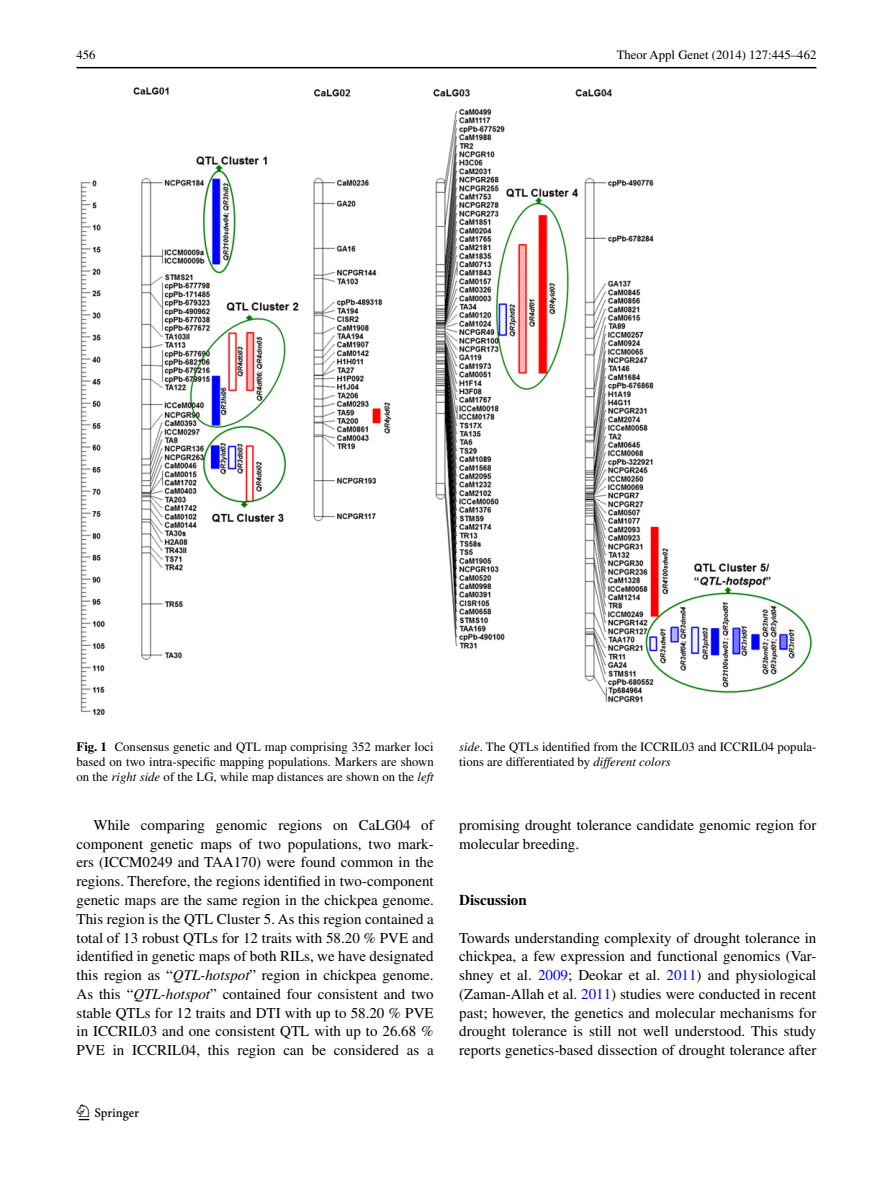
<style>
.page{position:relative;width:893px;height:1187px;background:#fff}
.page>*{position:absolute;margin:0;border:0;box-sizing:border-box;transform-origin:0 0}
.t1{font:22.5px "Springnew";color:#000}
.t2{font:15px/18.8px "Times";color:#000;text-align:justify}
.t3{font:700 15px "Times";color:#000}
.t4{font:12.75px/15px "Times";color:#000;text-align:justify}
.s1{font-weight:700}
.s2{font-style:italic}
.s3{color:#00f}
</style>
<div class="page">
<hr style="left:77px;top:67px;width:739px;height:1px;background:#000">
<img style="left:80px;top:87px;width:733px;height:628px">
<p class="t4" style="left:77px;top:48px;width:21px">456</p>
<p class="t4" style="left:617px;top:48px;width:201px">Theor Appl Genet (2014) 127:445–462</p>
<p class="t4" style="left:77px;top:739px;width:359px"><span class="s1">Fig. 1</span> Consensus genetic and QTL map comprising 352 marker loci based on two intra-specific mapping populations. Markers are shown on the <span class="s2">right side</span> of the LG, while map distances are shown on the <span class="s2">left</span></p>
<p class="t4" style="left:459px;top:739px;width:359px"><span class="s2">side</span>. The QTLs identified from the ICCRIL03 and ICCRIL04 popula&shy;tions are differentiated by <span class="s2">different colors</span></p>
<p class="t2" style="left:77px;top:815px;width:359px;text-indent:17px">While comparing genomic regions on CaLG04 of component genetic maps of two populations, two mark&shy;ers (ICCM0249 and TAA170) were found common in the regions. Therefore, the regions identified in two-component genetic maps are the same region in the chickpea genome.<br>This region is the QTL Cluster 5. As this region contained a total of 13 robust QTLs for 12 traits with 58.20 % PVE and identified in genetic maps of both RILs, we have designated this region as “<span class="s2">QTL-hotspot</span>” region in chickpea genome.<br>As this “<span class="s2">QTL-hotspot</span>” contained four consistent and two stable QTLs for 12 traits and DTI with up to 58.20 % PVE in ICCRIL03 and one consistent QTL with up to 26.68 % PVE in ICCRIL04, this region can be considered as a</p>
<p class="t2" style="left:459px;top:815px;width:359px">promising drought tolerance candidate genomic region for molecular breeding.</p>
<p class="t3" style="left:459px;top:890px;width:69px">Discussion</p>
<p class="t2" style="left:459px;top:927px;width:359px">Towards understanding complexity of drought tolerance in chickpea, a few expression and functional genomics (Var&shy;shney et al. <span class="s3">2009</span>; Deokar et al. <span class="s3">2011</span>) and physiological (Zaman-Allah et al. <span class="s3">2011</span>) studies were conducted in recent past; however, the genetics and molecular mechanisms for drought tolerance is still not well understood. This study reports genetics-based dissection of drought tolerance after</p>
<h1 class="t1" style="left:79px;top:1104px;width:62px">1 3</h1>
</div>
